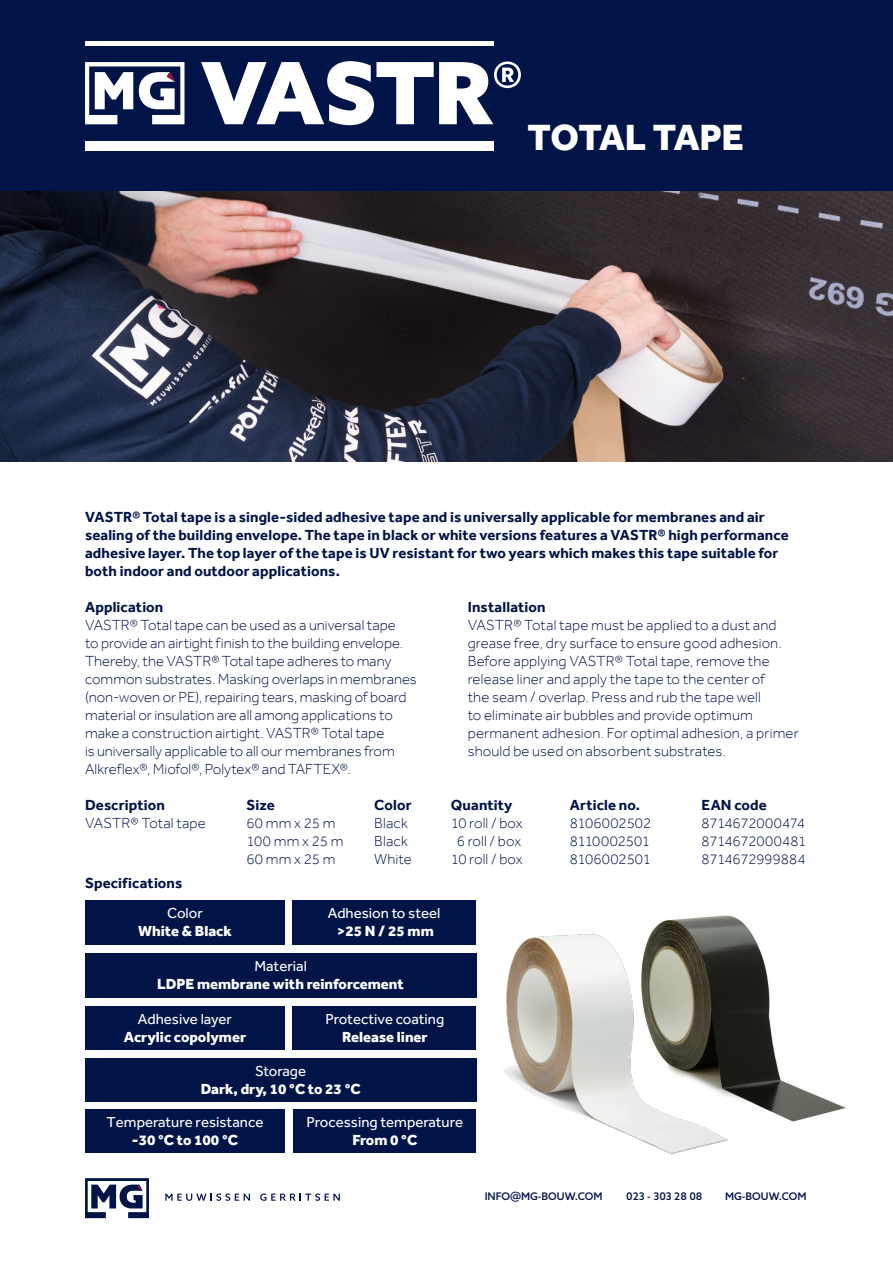
<style>
.page{position:relative;width:893px;height:1263px;background:#fff}
.page>*{position:absolute;margin:0;border:0;box-sizing:border-box;transform-origin:0 0}
.t1{font:800 37.5px "Effra";letter-spacing:-.015em;color:#fff}
.Broodtekst{font:300 15px/18px "Effra";color:#001447}
.Broodtekst-2{font:700 15px/18px "Effra";letter-spacing:.01em;color:#001447}
.Specification_wit{font:800 15px "Effra";color:#fff}
.Specification_wit-2{font:15px "Effra";color:#fff}
.Tussenkop_MG_blauw{font:700 15px "Effra";letter-spacing:.01em;color:#001447}
.Tussenkop_MG_donkerblauw{font:700 15px "Effra";letter-spacing:.01em;color:#001447}
.Broodtekst-3{font:300 15px "Effra";letter-spacing:-.02em;color:#001447}
.t2{font:500 10.5px "Azo Sans";color:#001447}
.s1{font-size:13.5px}
</style>
<div class="page">
<div style="left:0;top:0;width:893px;height:191px;background:#001447"></div>
<svg style="left:201px;top:61px;width:320px;height:64px"></svg>
<div style="left:85px;top:141px;width:408px;height:9px;background:#fff"></div>
<hr style="left:85px;top:41px;width:408px;height:4px;background:#fff">
<svg style="left:85px;top:62px;width:99px;height:62px"></svg>
<img style="left:0;top:191px;width:893px;height:271px">
<img style="left:744px;top:924px;width:102px;height:198px">
<img style="left:471px;top:915px;width:273px;height:239px">
<svg style="left:165px;top:1193px;width:85px;height:8px"></svg>
<svg style="left:260px;top:1193px;width:80px;height:8px"></svg>
<svg style="left:85px;top:1178px;width:64px;height:40px"></svg>
<div style="left:292px;top:900px;width:184px;height:44px;background:#001447"></div>
<div style="left:85px;top:900px;width:200px;height:44px;background:#001447"></div>
<div style="left:85px;top:953px;width:391px;height:44px;background:#001447"></div>
<div style="left:293px;top:1110px;width:183px;height:43px;background:#001447"></div>
<div style="left:85px;top:1110px;width:200px;height:43px;background:#001447"></div>
<div style="left:292px;top:1006px;width:184px;height:43px;background:#001447"></div>
<div style="left:85px;top:1006px;width:200px;height:43px;background:#001447"></div>
<div style="left:85px;top:1058px;width:391px;height:43px;background:#001447"></div>
<p class="t1" style="left:527px;top:115px;width:218px">TOTAL TAPE</p>
<p class="Broodtekst-2" style="left:85px;top:508px;width:705px">VASTR® Total tape is a single-sided adhesive tape and is universally applicable for membranes and air sealing of the building envelope. The tape in black or white versions features a VASTR® high performance adhesive layer. The top layer of the tape is UV resistant for two years which makes this tape suitable for both indoor and outdoor applications.</p>
<p class="Tussenkop_MG_donkerblauw" style="left:85px;top:598px;width:80px">Application</p>
<p class="Broodtekst" style="left:85px;top:616px;width:333px">VASTR® Total tape can be used as a universal tape<br>to provide an airtight finish to the building envelope.<br>Thereby, the VASTR® Total tape adheres to many common substrates. Masking overlaps in membranes (non-woven or PE), repairing tears, masking of board material or insulation are all among applications to make a construction airtight. VASTR® Total tape<br>is universally applicable to all our membranes from Alkreflex®, Miofol®, Polytex® and TAFTEX®.</p>
<p class="Broodtekst-2" style="left:468px;top:598px;width:79px">Installation</p>
<p class="Broodtekst" style="left:468px;top:616px;width:332px">VASTR® Total tape must be applied to a dust and grease free, dry surface to ensure good adhesion.<br>Before applying VASTR® Total tape, remove the release liner and apply the tape to the center of<br>the seam / overlap. Press and rub the tape well<br>to eliminate air bubbles and provide optimum permanent adhesion. For optimal adhesion, a primer should be used on absorbent substrates.</p>
<p class="Tussenkop_MG_blauw" style="left:85px;top:796px;width:81px">Description</p>
<p class="Tussenkop_MG_blauw" style="left:247px;top:796px;width:30px">Size</p>
<p class="Tussenkop_MG_blauw" style="left:374px;top:796px;width:39px">Color</p>
<p class="Tussenkop_MG_donkerblauw" style="left:451px;top:796px;width:63px">Quantity</p>
<p class="Tussenkop_MG_donkerblauw" style="left:570px;top:796px;width:72px">Article no.</p>
<p class="Tussenkop_MG_blauw" style="left:702px;top:796px;width:67px">EAN code</p>
<p class="Broodtekst" style="left:85px;top:814px;width:122px">VASTR® Total tape</p>
<p class="Broodtekst" style="left:247px;top:814px;width:90px">60 mm x 25 m</p>
<p class="Broodtekst" style="left:374px;top:814px;width:35px">Black</p>
<p class="Broodtekst" style="left:451px;top:814px;width:74px">10 roll / box</p>
<p class="Broodtekst" style="left:570px;top:814px;width:83px">8106002502</p>
<p class="Broodtekst-3" style="left:702px;top:814px;width:105px">8714672000474</p>
<p class="Broodtekst" style="left:247px;top:832px;width:98px">100 mm x 25 m</p>
<p class="Broodtekst" style="left:374px;top:832px;width:35px">Black</p>
<p class="Broodtekst" style="left:457px;top:832px;width:66px">6 roll / box</p>
<p class="Broodtekst" style="left:570px;top:832px;width:82px">8110002501</p>
<p class="Broodtekst" style="left:702px;top:832px;width:106px">8714672000481</p>
<p class="Broodtekst" style="left:247px;top:850px;width:90px">60 mm x 25 m</p>
<p class="Broodtekst" style="left:374px;top:850px;width:39px">White</p>
<p class="Broodtekst" style="left:451px;top:850px;width:74px">10 roll / box</p>
<p class="Broodtekst" style="left:570px;top:850px;width:83px">8106002501</p>
<p class="Broodtekst" style="left:702px;top:850px;width:105px">8714672999884</p>
<p class="Tussenkop_MG_blauw" style="left:85px;top:874px;width:99px">Specifications</p>
<p class="Specification_wit-2" style="left:167px;top:904px;width:37px">Color</p>
<p class="Specification_wit" style="left:138px;top:922px;width:95px">White &amp; Black</p>
<p class="Specification_wit-2" style="left:328px;top:904px;width:114px">Adhesion to steel</p>
<p class="Specification_wit" style="left:337px;top:922px;width:98px">&gt;25 N / 25 mm</p>
<p class="Specification_wit-2" style="left:254px;top:957px;width:54px">Material</p>
<p class="Specification_wit" style="left:157px;top:975px;width:248px">LDPE membrane with reinforcement</p>
<p class="Specification_wit-2" style="left:138px;top:1010px;width:96px">Adhesive layer</p>
<p class="Specification_wit" style="left:124px;top:1028px;width:124px">Acrylic copolymer</p>
<p class="Specification_wit-2" style="left:325px;top:1010px;width:120px">Protective coating</p>
<p class="Specification_wit" style="left:342px;top:1028px;width:87px">Release liner</p>
<p class="Specification_wit-2" style="left:255px;top:1062px;width:52px">Storage</p>
<p class="Specification_wit" style="left:201px;top:1079px;width:162px">Dark, dry, 10 °C to 23 °C</p>
<p class="Specification_wit-2" style="left:107px;top:1113px;width:158px">Temperature resistance</p>
<p class="Specification_wit" style="left:132px;top:1131px;width:108px">-30 °C to 100 °C</p>
<p class="Specification_wit-2" style="left:307px;top:1113px;width:158px">Processing temperature</p>
<p class="Specification_wit" style="left:353px;top:1131px;width:66px">From 0 °C</p>
<p class="t2" style="left:485px;top:1190px;width:119px">INFO<span class="s1">@</span>MG-BOUW.COM</p>
<p class="t2" style="left:626px;top:1190px;width:78px">023 - 303 28 08</p>
<p class="t2" style="left:725px;top:1190px;width:83px">MG-BOUW.COM</p>
</div>
